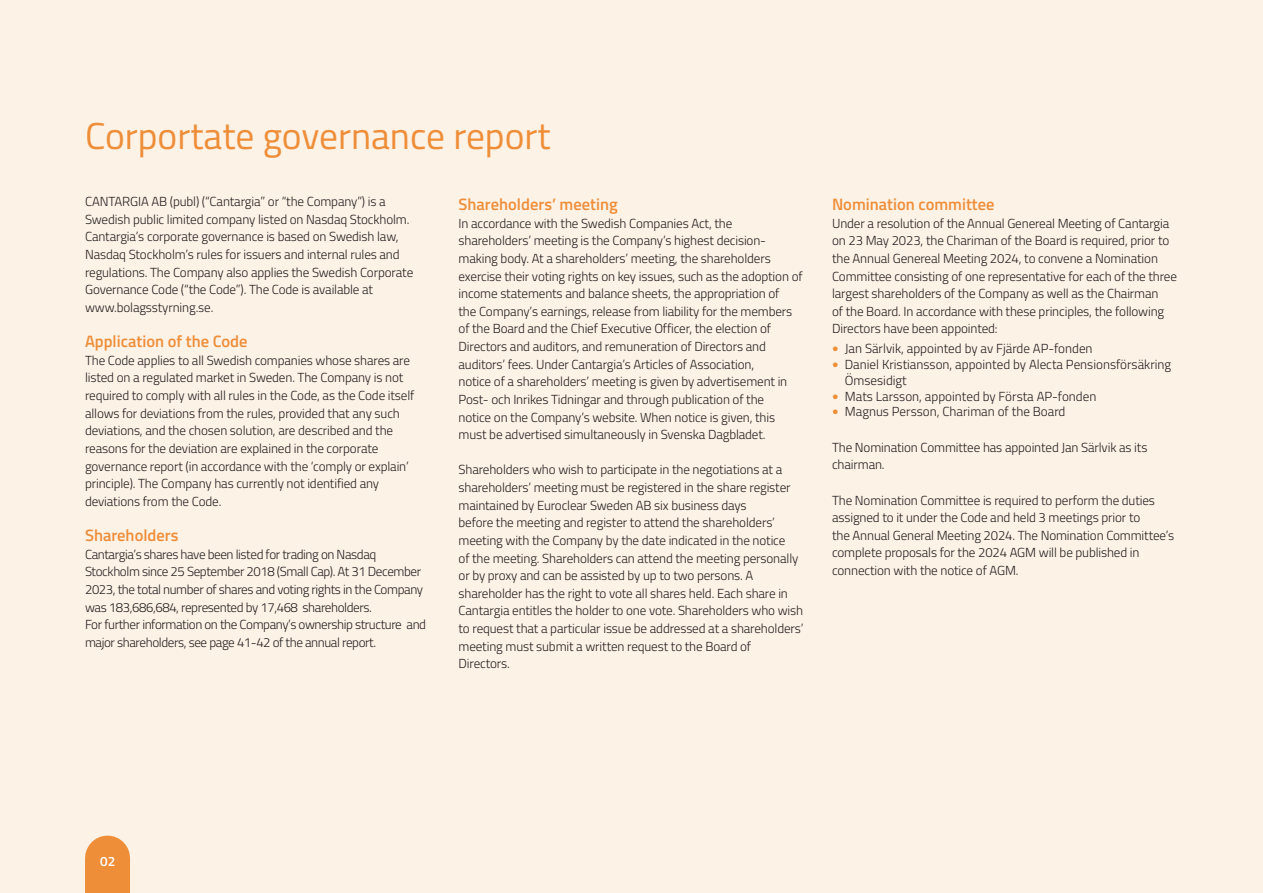
<style>
.page{position:relative;width:1263px;height:893px;background:#fdf2e6}
.page>*{position:absolute;margin:0;border:0;box-sizing:border-box;transform-origin:0 0}
.t1{font:37.5px "Titillium Web";color:#ee8e39}
.t2{font:600 16.5px "Titillium Web";color:#ee8e39}
.t3{font:600 13.5px "Titillium Web";color:#fff}
.t4{font:300 13.2px/17.7px "Titillium Web";letter-spacing:-.01em;color:#231f20}
.t5{font:300 13.2px/17.7px "Titillium Web";letter-spacing:-.03em;color:#231f20}
.s1{font-family:"Calibri";font-weight:700;color:#ee8e39}
</style>
<div class="page">
<div style="left:85px;top:858px;width:45px;height:35px;background:#ee8e39"></div>
<p class="t1" style="left:85px;top:108px;width:467px">Corportate governance report</p>
<p class="t4" style="left:85px;top:192px;width:302px">CANTARGIA AB (publ) (“Cantargia” or “the Company”) is a</p>
<p class="t4" style="left:85px;top:210px;width:326px">Swedish public limited company listed on Nasdaq Stockholm.</p>
<p class="t4" style="left:85px;top:227px;width:315px">Cantargia’s corporate governance is based on Swedish law,</p>
<p class="t4" style="left:85px;top:245px;width:316px">Nasdaq Stockholm’s rules for issuers and internal rules and</p>
<p class="t4" style="left:85px;top:263px;width:330px">regulations. The Company also applies the Swedish Corporate<br>Governance Code (“the Code”). The Code is available at</p>
<p class="t4" style="left:85px;top:298px;width:130px">www.bolagsstyrning.se.</p>
<p class="t2" style="left:85px;top:329px;width:164px">Application of the Code</p>
<p class="t4" style="left:85px;top:351px;width:327px">The Code applies to all Swedish companies whose shares are</p>
<p class="t4" style="left:85px;top:368px;width:320px">listed on a regulated market in Sweden. The Company is not</p>
<p class="t4" style="left:85px;top:386px;width:331px">required to comply with all rules in the Code, as the Code itself allows for deviations from the rules, provided that any such deviations, and the chosen solution, are described and the reasons for the deviation are explained in the corporate</p>
<p class="t4" style="left:85px;top:456px;width:325px">governance report (in accordance with the ‘comply or explain’</p>
<p class="t4" style="left:85px;top:474px;width:296px">principle). The Company has currently not identified any deviations from the Code.</p>
<p class="t2" style="left:85px;top:523px;width:95px">Shareholders</p>
<p class="t5" style="left:85px;top:545px;width:338px">Cantargia’s shares have been listed for trading on Nasdaq<br>Stockholm since 25 September 2018 (Small Cap). At 31 December</p>
<p class="t5" style="left:85px;top:580px;width:340px">2023, the total number of shares and voting rights in the Company was 183,686,684, represented by 17,468 shareholders.</p>
<p class="t5" style="left:85px;top:615px;width:343px">For further information on the Company’s ownership structure and major shareholders, see page 41-42 of the annual report.</p>
<p class="t2" style="left:459px;top:192px;width:161px">Shareholders’ meeting</p>
<p class="t4" style="left:459px;top:214px;width:346px">In accordance with the Swedish Companies Act, the shareholders’ meeting is the Company’s highest decision&shy;making body. At a shareholders’ meeting, the shareholders exercise their voting rights on key issues, such as the adoption of income statements and balance sheets, the appropriation of</p>
<p class="t4" style="left:459px;top:302px;width:335px">the Company’s earnings, release from liability for the members of the Board and the Chief Executive Officer, the election of Directors and auditors, and remuneration of Directors and auditors’ fees. Under Cantargia’s Articles of Association,</p>
<p class="t4" style="left:459px;top:372px;width:330px">notice of a shareholders’ meeting is given by advertisement in<br>Post- och Inrikes Tidningar and through publication of the</p>
<p class="t4" style="left:459px;top:407px;width:318px">notice on the Company’s website. When notice is given, this must be advertised simultaneously in Svenska Dagbladet.</p>
<p class="t4" style="left:459px;top:460px;width:334px">Shareholders who wish to participate in the negotiations at a shareholders’ meeting must be registered in the share register maintained by Euroclear Sweden AB six business days</p>
<p class="t4" style="left:459px;top:513px;width:346px">before the meeting and register to attend the shareholders’ meeting with the Company by the date indicated in the notice<br>of the meeting. Shareholders can attend the meeting personally or by proxy and can be assisted by up to two persons. A shareholder has the right to vote all shares held. Each share in Cantargia entitles the holder to one vote. Shareholders who wish to request that a particular issue be addressed at a shareholders’ meeting must submit a written request to the Board of Directors.</p>
<p class="t2" style="left:832px;top:192px;width:164px">Nomination committee</p>
<p class="t4" style="left:832px;top:214px;width:346px">Under a resolution of the Annual Genereal Meeting of Cantargia on 23 May 2023, the Chariman of the Board is required, prior to the Annual Genereal Meeting 2024, to convene a Nomination Committee consisting of one representative for each of the three largest shareholders of the Company as well as the Chairman<br>of the Board. In accordance with these principles, the following Directors have been appointed:</p>
<p class="t4" style="left:832px;top:339px;width:262px"><span class="s1">•</span> Jan Särlvik, appointed by av Fjärde AP-fonden</p>
<p class="t4" style="left:845px;top:356px;width:328px;line-height:15.8px;text-indent:-13px"><span class="s1">•</span> Daniel Kristiansson, appointed by Alecta Pensionsförsäkring<br>Ömsesidigt</p>
<p class="t4" style="left:832px;top:387px;width:266px"><span class="s1">•</span> Mats Larsson, appointed by Första AP-fonden</p>
<p class="t4" style="left:832px;top:402px;width:235px"><span class="s1">•</span> Magnus Persson, Chariman of the Board</p>
<p class="t4" style="left:832px;top:438px;width:317px">The Nomination Committee has appointed Jan Särlvik as its</p>
<p class="t4" style="left:832px;top:455px;width:54px">chairman.</p>
<p class="t4" style="left:832px;top:490px;width:324px">The Nomination Committee is required to perform the duties</p>
<p class="t4" style="left:832px;top:508px;width:310px">assigned to it under the Code and held 3 meetings prior to</p>
<p class="t4" style="left:832px;top:526px;width:344px">the Annual General Meeting 2024. The Nomination Committee’s complete proposals for the 2024 AGM will be published in connection with the notice of AGM.</p>
<p class="t3" style="left:100px;top:851px;width:17px">02</p>
</div>
